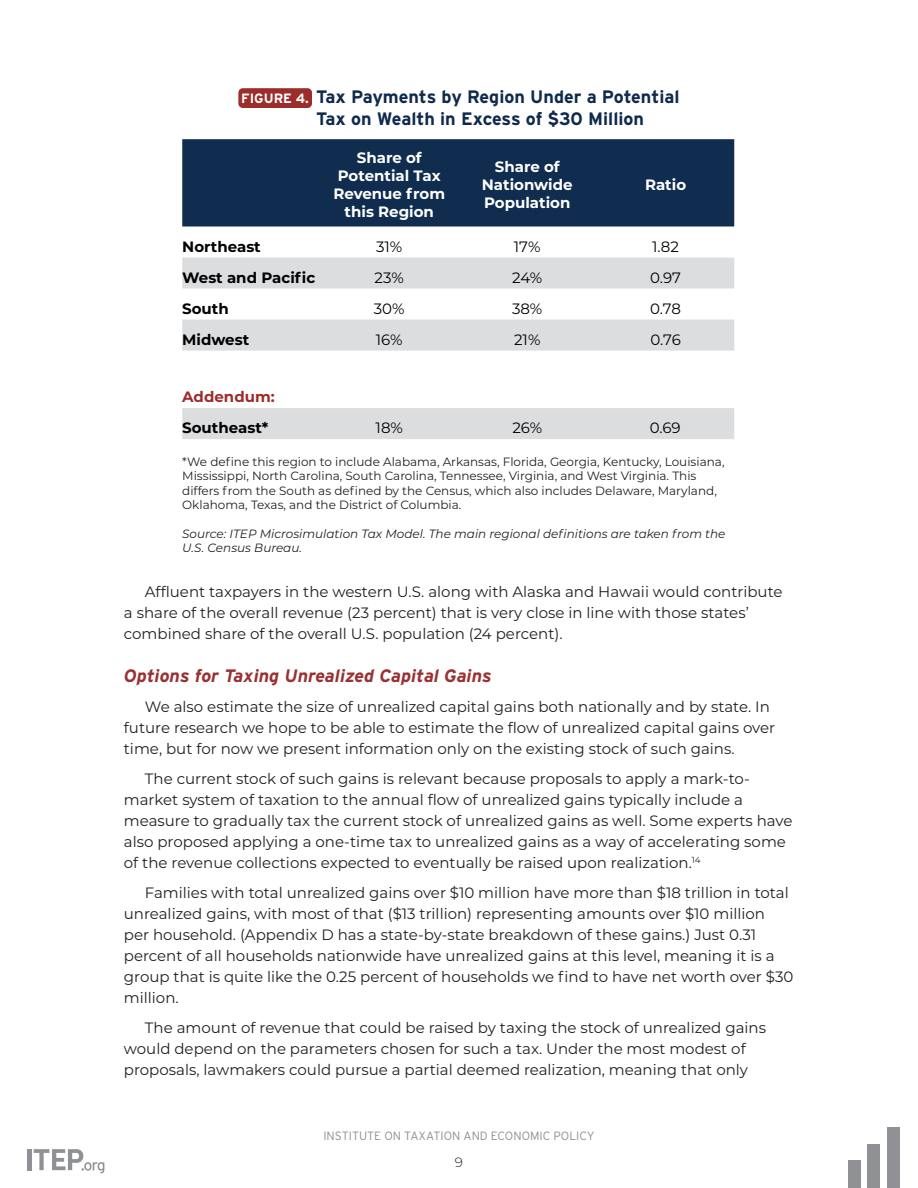
<style>
.page{position:relative;width:918px;height:1188px;background:#fff}
.page>*{position:absolute;margin:0;border:0;box-sizing:border-box;transform-origin:0 0}
.t1{font:700 18px/21.6px "Interstate";color:#0f2a4c}
.Related_Title{font:italic 700 18px "Interstate";color:#983233}
.Body{font:15px/21px "Montserrat";color:#231f20}
.t2{font:700 15px/18px "Montserrat";color:#fff;text-align:center}
.t3{font:15px "Montserrat";color:#000}
.t4{font:700 15px "Montserrat";color:#000}
.t5{font:700 15px "Montserrat";color:#9b2d2b}
.t6{font:700 13.5px "Interstate";color:#fff}
.t7{font:300 13.5px "Montserrat";color:#231f20}
.t8{font:12px/14.4px "Montserrat";color:#231f20}
.t9{font:italic 12px/14.4px "Montserrat";color:#231f20}
.t10{font:300 12px "Interstate";color:#8f9194}
</style>
<div class="page">
<div style="left:27px;top:1149px;width:5px;height:21px;background:#8f9194"></div>
<svg style="left:34px;top:1149px;width:70px;height:24px"></svg>
<div style="left:887px;top:1127px;width:13px;height:61px;background:#8f9194"></div>
<div style="left:868px;top:1144px;width:12px;height:44px;background:#8f9194"></div>
<div style="left:848px;top:1160px;width:13px;height:28px;background:#8f9194"></div>
<div style="left:182px;top:139px;width:552px;height:87px;background:#102d4f"></div>
<svg style="left:182px;top:258px;width:552px;height:181px;fill:#e4e5e6"></svg>
<div style="left:238px;top:88px;width:74px;height:20px;background:#9b2d2b;border-radius:4px"></div>
<p class="t6" style="left:241px;top:90px;width:69px">FIGURE 4.</p>
<p class="t1" style="left:316px;top:86px;width:365px">Tax Payments by Region Under a Potential<br>Tax on Wealth in Excess of $30 Million</p>
<p class="t2" style="left:333px;top:148px;width:113px">Share of<br>Potential Tax<br>Revenue from this Region</p>
<p class="t2" style="left:482px;top:157px;width:92px">Share of<br>Nationwide<br>Population</p>
<p class="t2" style="left:645px;top:175px;width:43px">Ratio</p>
<p class="t4" style="left:182px;top:235px;width:80px">Northeast</p>
<p class="t3" style="left:376px;top:236px;width:28px">31%</p>
<p class="t3" style="left:514px;top:236px;width:28px">17%</p>
<p class="t3" style="left:652px;top:236px;width:28px">1.82</p>
<p class="t4" style="left:182px;top:266px;width:135px">West and Pacific</p>
<p class="t3" style="left:375px;top:267px;width:31px">23%</p>
<p class="t3" style="left:512px;top:267px;width:32px">24%</p>
<p class="t3" style="left:650px;top:267px;width:32px">0.97</p>
<p class="t4" style="left:182px;top:297px;width:48px">South</p>
<p class="t3" style="left:374px;top:298px;width:32px">30%</p>
<p class="t3" style="left:512px;top:298px;width:32px">38%</p>
<p class="t3" style="left:650px;top:298px;width:32px">0.78</p>
<p class="t4" style="left:182px;top:328px;width:69px">Midwest</p>
<p class="t3" style="left:376px;top:329px;width:28px">16%</p>
<p class="t3" style="left:514px;top:329px;width:28px">21%</p>
<p class="t3" style="left:650px;top:329px;width:32px">0.76</p>
<p class="t5" style="left:182px;top:386px;width:94px">Addendum:</p>
<p class="t4" style="left:182px;top:417px;width:87px">Southeast*</p>
<p class="t3" style="left:376px;top:418px;width:29px">18%</p>
<p class="t3" style="left:512px;top:418px;width:31px">26%</p>
<p class="t3" style="left:650px;top:418px;width:33px">0.69</p>
<p class="t8" style="left:182px;top:454px;width:544px">*We define this region to include Alabama, Arkansas, Florida, Georgia, Kentucky, Louisiana, Mississippi, North Carolina, South Carolina, Tennessee, Virginia, and West Virginia. This differs from the South as defined by the Census, which also includes Delaware, Maryland, Oklahoma, Texas, and the District of Columbia.</p>
<p class="t9" style="left:182px;top:526px;width:545px">Source: ITEP Microsimulation Tax Model. The main regional definitions are taken from the<br>U.S. Census Bureau.</p>
<p class="Body" style="left:124px;top:581px;width:660px;text-indent:21px">Affluent taxpayers in the western U.S. along with Alaska and Hawaii would contribute a share of the overall revenue (23 percent) that is very close in line with those states’ combined share of the overall U.S. population (24 percent).</p>
<p class="Related_Title" style="left:124px;top:665px;width:369px">Options for Taxing Unrealized Capital Gains</p>
<p class="Body" style="left:124px;top:695px;width:653px;text-indent:21px">We also estimate the size of unrealized capital gains both nationally and by state. In future research we hope to be able to estimate the flow of unrealized capital gains over time, but for now we present information only on the existing stock of such gains.</p>
<p class="Body" style="left:124px;top:767px;width:670px;text-indent:21px">The current stock of such gains is relevant because proposals to apply a mark-to&shy;market system of taxation to the annual flow of unrealized gains typically include a measure to gradually tax the current stock of unrealized gains as well. Some experts have also proposed applying a one-time tax to unrealized gains as a way of accelerating some of the revenue collections expected to eventually be raised upon realization.<sup>14</sup></p>
<p class="Body" style="left:124px;top:881px;width:671px;text-indent:21px">Families with total unrealized gains over $10 million have more than $18 trillion in total unrealized gains, with most of that ($13 trillion) representing amounts over $10 million per household. (Appendix D has a state-by-state breakdown of these gains.) Just 0.31 percent of all households nationwide have unrealized gains at this level, meaning it is a group that is quite like the 0.25 percent of households we find to have net worth over $30 million.</p>
<p class="Body" style="left:124px;top:1016px;width:644px;text-indent:21px">The amount of revenue that could be raised by taxing the stock of unrealized gains would depend on the parameters chosen for such a tax. Under the most modest of proposals, lawmakers could pursue a partial deemed realization, meaning that only</p>
<p class="t10" style="left:323px;top:1129px;width:273px">INSTITUTE ON TAXATION AND ECONOMIC POLICY</p>
<p class="t7" style="left:455px;top:1153px;width:10px">9</p>
</div>
